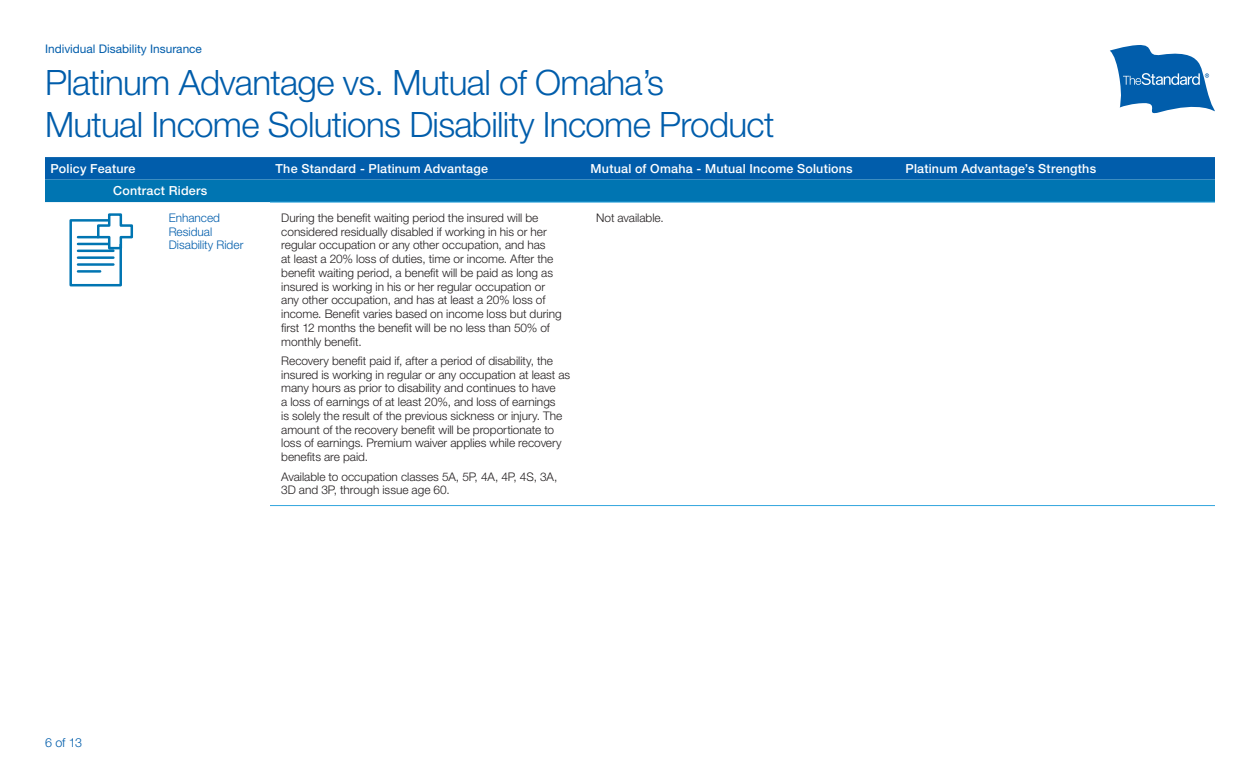
<style>
.page{position:relative;width:1260px;height:765px;background:#fff}
.page>*{position:absolute;margin:0;border:0;box-sizing:border-box;transform-origin:0 0}
.t1{font:300 35px/42px "Helvetica Neue LT Std";letter-spacing:-.02em;color:#015dab}
.TABLE_HEADER_White{font:500 12.5px "Helvetica Neue LT Std";letter-spacing:.015em;color:#fff}
.t2{font:300 12.5px "Helvetica Neue LT Std";color:#015dab}
.TABLE_BODY{font:300 11.88px/13.8px "Helvetica Neue LT Std";color:#231f20}
.TABLE_BODY-2{font:300 11.88px/13.8px "Helvetica Neue LT Std";color:#015dab}
.t3{font:11.88px "Helvetica Neue LT Std";color:#015dab}
</style>
<div class="page">
<svg style="left:1110px;top:45px;width:105px;height:69px"></svg>
<svg style="left:45px;top:157px;width:1170px;height:45px;background:#026aaf"></svg>
<hr style="left:270px;top:202px;width:315px;height:1px;background:#32a6de">
<hr style="left:585px;top:202px;width:315px;height:1px;background:#32a6de">
<hr style="left:900px;top:202px;width:315px;height:1px;background:#32a6de">
<hr style="left:270px;top:505px;width:315px;height:1px;background:#32a6de">
<hr style="left:585px;top:505px;width:315px;height:1px;background:#32a6de">
<hr style="left:900px;top:505px;width:315px;height:1px;background:#32a6de">
<svg style="left:69px;top:213px;width:64px;height:74px"></svg>
<p class="t3" style="left:45px;top:42px;width:159px">Individual Disability Insurance</p>
<h1 class="t1" style="left:45px;top:61px;width:731px">Platinum Advantage vs. Mutual of Omaha’s<br>Mutual Income Solutions Disability Income Product</h1>
<p class="TABLE_HEADER_White" style="left:51px;top:161px;width:86px">Policy Feature</p>
<p class="TABLE_HEADER_White" style="left:276px;top:161px;width:214px">The Standard - Platinum Advantage</p>
<p class="TABLE_HEADER_White" style="left:591px;top:161px;width:264px">Mutual of Omaha - Mutual Income Solutions</p>
<p class="TABLE_HEADER_White" style="left:906px;top:161px;width:192px">Platinum Advantage’s Strengths</p>
<p class="TABLE_HEADER_White" style="left:113px;top:183px;width:96px">Contract Riders</p>
<p class="TABLE_BODY-2" style="left:169px;top:210px;width:76px">Enhanced<br>Residual<br>Disability Rider</p>
<p class="TABLE_BODY" style="left:281px;top:210px;width:282px">During the benefit waiting period the insured will be considered residually disabled if working in his or her regular occupation or any other occupation, and has<br>at least a 20% loss of duties, time or income. After the benefit waiting period, a benefit will be paid as long as insured is working in his or her regular occupation or any other occupation, and has at least a 20% loss of income. Benefit varies based on income loss but during first 12 months the benefit will be no less than 50% of monthly benefit.</p>
<p class="TABLE_BODY" style="left:281px;top:354px;width:291px">Recovery benefit paid if, after a period of disability, the insured is working in regular or any occupation at least as many hours as prior to disability and continues to have<br>a loss of earnings of at least 20%, and loss of earnings<br>is solely the result of the previous sickness or injury. The amount of the recovery benefit will be proportionate to loss of earnings. Premium waiver applies while recovery benefits are paid.</p>
<p class="TABLE_BODY" style="left:281px;top:469px;width:278px">Available to occupation classes 5A, 5P, 4A, 4P, 4S, 3A,<br>3D and 3P, through issue age 60.</p>
<p class="TABLE_BODY" style="left:596px;top:210px;width:69px">Not available.</p>
<p class="t2" style="left:45px;top:735px;width:39px">6 of 13</p>
</div>
